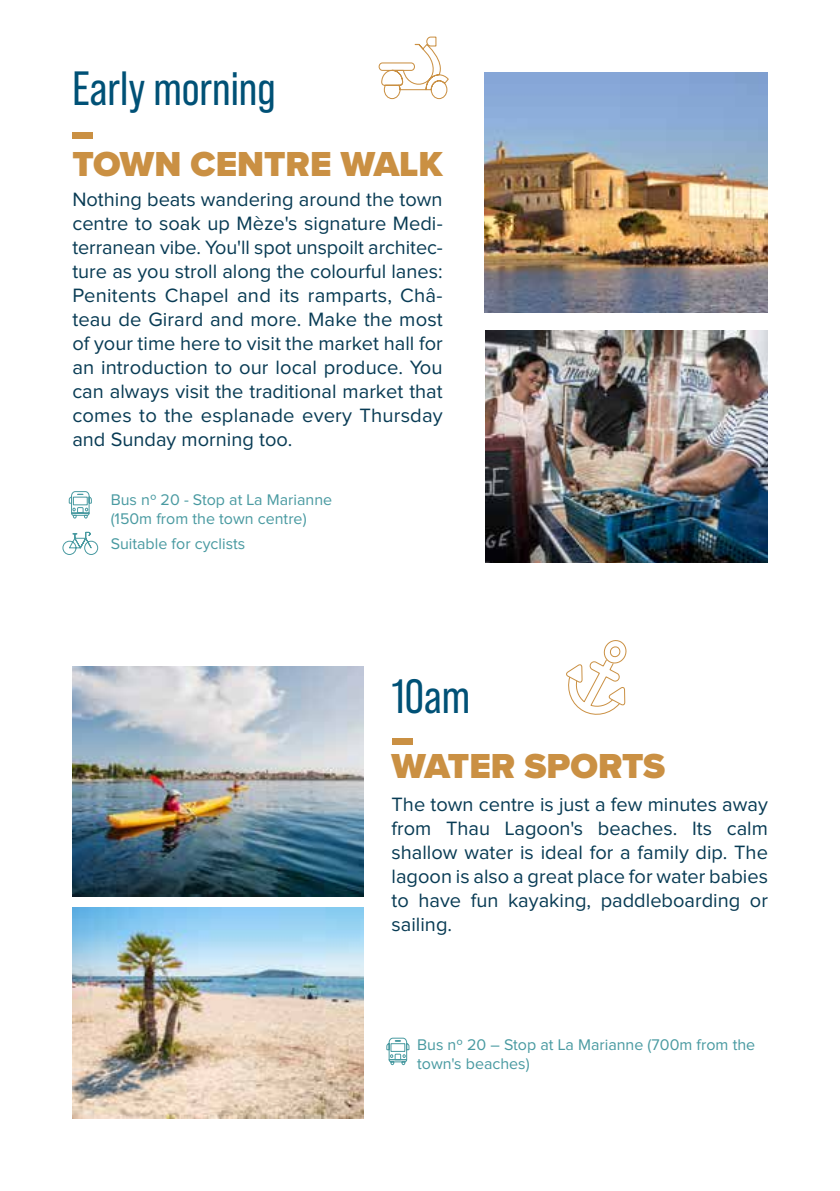
<style>
.page{position:relative;width:840px;height:1191px;background:#fff}
.page>*{position:absolute;margin:0;border:0;box-sizing:border-box;transform-origin:0 0}
.t1{font:48px "Bebas Neue Pro";color:#005176}
.t2{font:900 36px "Proxima Nova";color:#ca9043}
.t3{font:20px/24px "Proxima Nova";color:#083b54;text-align:justify}
.t4{font:16px/19.2px "Proxima Nova";color:#499aa1}
</style>
<div class="page">
<div style="left:72px;top:133px;width:21px;height:6px;background:#ca9043"></div>
<img style="left:72px;top:666px;width:291px;height:230px">
<img style="left:485px;top:330px;width:282px;height:232px">
<svg style="left:68px;top:491px;width:24px;height:28px"></svg>
<svg style="left:386px;top:1037px;width:24px;height:28px"></svg>
<div style="left:392px;top:738px;width:21px;height:6px;background:#ca9043"></div>
<img style="left:484px;top:72px;width:283px;height:241px">
<svg style="left:62px;top:531px;width:37px;height:24px"></svg>
<svg style="left:566px;top:640px;width:61px;height:75px"></svg>
<img style="left:72px;top:907px;width:291px;height:211px">
<svg style="left:378px;top:36px;width:71px;height:64px"></svg>
<h1 class="t1" style="left:72px;top:61px;width:205px">Early morning</h1>
<h2 class="t2" style="left:72px;top:137px;width:372px">TOWN CENTRE WALK</h2>
<p class="t3" style="left:72px;top:188px;width:372px">Nothing beats wandering around the town centre to soak up Mèze's signature Medi&shy;terranean vibe. You'll spot unspoilt architec&shy;ture as you stroll along the colourful lanes:<br>Penitents Chapel and its ramparts, Châ&shy;teau de Girard and more. Make the most of your time here to visit the market hall for an introduction to our local produce. You can always visit the traditional market that comes to the esplanade every Thursday and Sunday morning too.</p>
<p class="t4" style="left:111px;top:490px;width:223px">Bus nº 20 - Stop at La Marianne (150m from the town centre)</p>
<p class="t4" style="left:111px;top:535px;width:136px">Suitable for cyclists</p>
<h1 class="t1" style="left:391px;top:669px;width:80px">10am</h1>
<h2 class="t2" style="left:391px;top:739px;width:275px">WATER SPORTS</h2>
<p class="t3" style="left:391px;top:793px;width:378px">The town centre is just a few minutes away from Thau Lagoon's beaches. Its calm shallow water is ideal for a family dip. The lagoon is also a great place for water babies to have fun kayaking, paddleboarding or sailing.</p>
<p class="t4" style="left:417px;top:1035px;width:339px">Bus nº 20 – Stop at La Marianne (700m from the town's beaches)</p>
</div>
